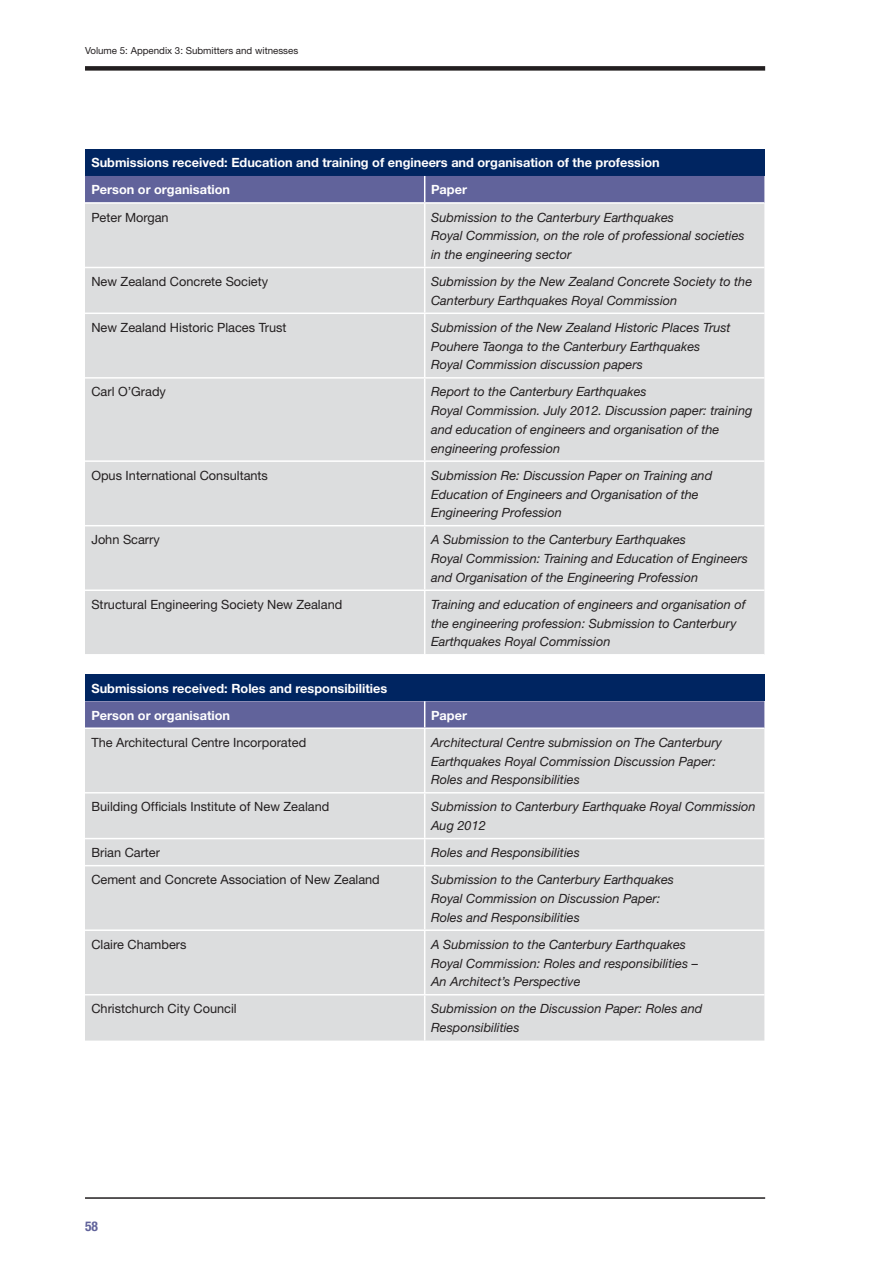
<style>
.page{position:relative;width:893px;height:1263px;background:#fff}
.page>*{position:absolute;margin:0;border:0;box-sizing:border-box;transform-origin:0 0}
.t1{font:700 condensed 13.5px "Helvetica Neue";color:#61639b}
.t2{font:italic 12.75px/18.8px "Helvetica Neue";color:#231f20}
.t3{font:12.75px "Helvetica Neue";color:#231f20}
.t4{font:700 12.75px/27px "Helvetica Neue";color:#fff}
.t5{font:9.75px "Helvetica Neue";color:#231f20}
</style>
<div class="page">
<div style="left:85px;top:66px;width:680px;height:5px;background:#231f20"></div>
<hr style="left:85px;top:1197px;width:680px;height:2px;background:#231f20">
<div style="left:85px;top:149px;width:679px;height:27px;background:#002561"></div>
<div style="left:85px;top:204px;width:679px;height:450px;background:#dcddde"></div>
<div style="left:85px;top:176px;width:679px;height:26px;background:#61639b"></div>
<hr style="left:424px;top:204px;width:1px;height:63px;background:#fff">
<hr style="left:424px;top:268px;width:1px;height:45px;background:#fff">
<hr style="left:85px;top:313px;width:679px;height:1px;background:#fff">
<hr style="left:424px;top:314px;width:1px;height:63px;background:#fff">
<hr style="left:85px;top:377px;width:679px;height:2px;background:#fff">
<hr style="left:424px;top:379px;width:1px;height:81px;background:#fff">
<hr style="left:424px;top:462px;width:1px;height:63px;background:#fff">
<hr style="left:85px;top:525px;width:679px;height:1px;background:#fff">
<hr style="left:424px;top:526px;width:1px;height:64px;background:#fff">
<hr style="left:85px;top:590px;width:679px;height:1px;background:#fff">
<hr style="left:424px;top:591px;width:1px;height:63px;background:#fff">
<hr style="left:85px;top:267px;width:679px;height:1px;background:#fff">
<hr style="left:85px;top:460px;width:679px;height:2px;background:#fff">
<div style="left:85px;top:674px;width:679px;height:27px;background:#002561"></div>
<div style="left:85px;top:729px;width:679px;height:312px;background:#dcddde"></div>
<hr style="left:85px;top:792px;width:679px;height:2px;background:#fff">
<hr style="left:85px;top:838px;width:679px;height:1px;background:#fff">
<hr style="left:85px;top:865px;width:679px;height:1px;background:#fff">
<hr style="left:85px;top:929px;width:679px;height:2px;background:#fff">
<hr style="left:85px;top:994px;width:679px;height:2px;background:#fff">
<svg style="left:85px;top:701px;width:679px;height:27px;background:#65679e"></svg>
<hr style="left:424px;top:729px;width:1px;height:63px;background:#fff">
<hr style="left:424px;top:794px;width:1px;height:44px;background:#fff">
<svg style="left:424px;top:839px;width:1px;height:26px"></svg>
<hr style="left:424px;top:866px;width:1px;height:63px;background:#fff">
<hr style="left:424px;top:931px;width:1px;height:63px;background:#fff">
<hr style="left:424px;top:996px;width:1px;height:45px;background:#fff">
<p class="t5" style="left:85px;top:47px;width:215px">Volume 5: Appendix 3: Submitters and witnesses</p>
<p class="t4" style="left:91px;top:151px;width:570px">Submissions received: Education and training of engineers and organisation of the profession<br>Person or organisation</p>
<p class="t4" style="left:431px;top:178px;width:37px">Paper</p>
<p class="t3" style="left:91px;top:212px;width:79px">Peter Morgan</p>
<p class="t2" style="left:431px;top:209px;width:315px">Submission to the Canterbury Earthquakes<br>Royal Commission, on the role of professional societies in the engineering sector</p>
<p class="t3" style="left:91px;top:277px;width:178px">New Zealand Concrete Society</p>
<p class="t2" style="left:431px;top:273px;width:323px">Submission by the New Zealand Concrete Society to the<br>Canterbury Earthquakes Royal Commission</p>
<p class="t3" style="left:91px;top:323px;width:197px">New Zealand Historic Places Trust</p>
<p class="t2" style="left:431px;top:319px;width:301px">Submission of the New Zealand Historic Places Trust<br>Pouhere Taonga to the Canterbury Earthquakes<br>Royal Commission discussion papers</p>
<p class="t3" style="left:91px;top:387px;width:76px">Carl O’Grady</p>
<p class="t2" style="left:431px;top:384px;width:323px">Report to the Canterbury Earthquakes<br>Royal Commission. July 2012. Discussion paper: training and education of engineers and organisation of the engineering profession</p>
<p class="t3" style="left:91px;top:471px;width:178px">Opus International Consultants</p>
<p class="t2" style="left:431px;top:467px;width:283px">Submission Re: Discussion Paper on Training and<br>Education of Engineers and Organisation of the<br>Engineering Profession</p>
<p class="t3" style="left:91px;top:535px;width:70px">John Scarry</p>
<p class="t2" style="left:431px;top:532px;width:318px">A Submission to the Canterbury Earthquakes<br>Royal Commission: Training and Education of Engineers and Organisation of the Engineering Profession</p>
<p class="t3" style="left:91px;top:600px;width:252px">Structural Engineering Society New Zealand</p>
<p class="t2" style="left:431px;top:596px;width:316px">Training and education of engineers and organisation of the engineering profession: Submission to Canterbury<br>Earthquakes Royal Commission</p>
<p class="t4" style="left:91px;top:676px;width:297px">Submissions received: Roles and responsibilities<br>Person or organisation</p>
<p class="t4" style="left:431px;top:703px;width:37px">Paper</p>
<p class="t3" style="left:91px;top:738px;width:216px">The Architectural Centre Incorporated</p>
<p class="t2" style="left:431px;top:734px;width:292px">Architectural Centre submission on The Canterbury<br>Earthquakes Royal Commission Discussion Paper:<br>Roles and Responsibilities</p>
<p class="t3" style="left:91px;top:802px;width:239px">Building Officials Institute of New Zealand</p>
<p class="t2" style="left:431px;top:799px;width:326px">Submission to Canterbury Earthquake Royal Commission<br>Aug 2012</p>
<p class="t3" style="left:91px;top:848px;width:70px">Brian Carter</p>
<p class="t2" style="left:431px;top:845px;width:150px">Roles and Responsibilities</p>
<p class="t3" style="left:91px;top:875px;width:290px">Cement and Concrete Association of New Zealand</p>
<p class="t2" style="left:431px;top:872px;width:244px">Submission to the Canterbury Earthquakes<br>Royal Commission on Discussion Paper:<br>Roles and Responsibilities</p>
<p class="t3" style="left:91px;top:940px;width:97px">Claire Chambers</p>
<p class="t2" style="left:431px;top:936px;width:268px">A Submission to the Canterbury Earthquakes<br>Royal Commission: Roles and responsibilities –<br>An Architect’s Perspective</p>
<p class="t3" style="left:91px;top:1004px;width:147px">Christchurch City Council</p>
<p class="t2" style="left:431px;top:1001px;width:273px">Submission on the Discussion Paper: Roles and<br>Responsibilities</p>
<p class="t1" style="left:85px;top:1221px;width:14px">58</p>
</div>
